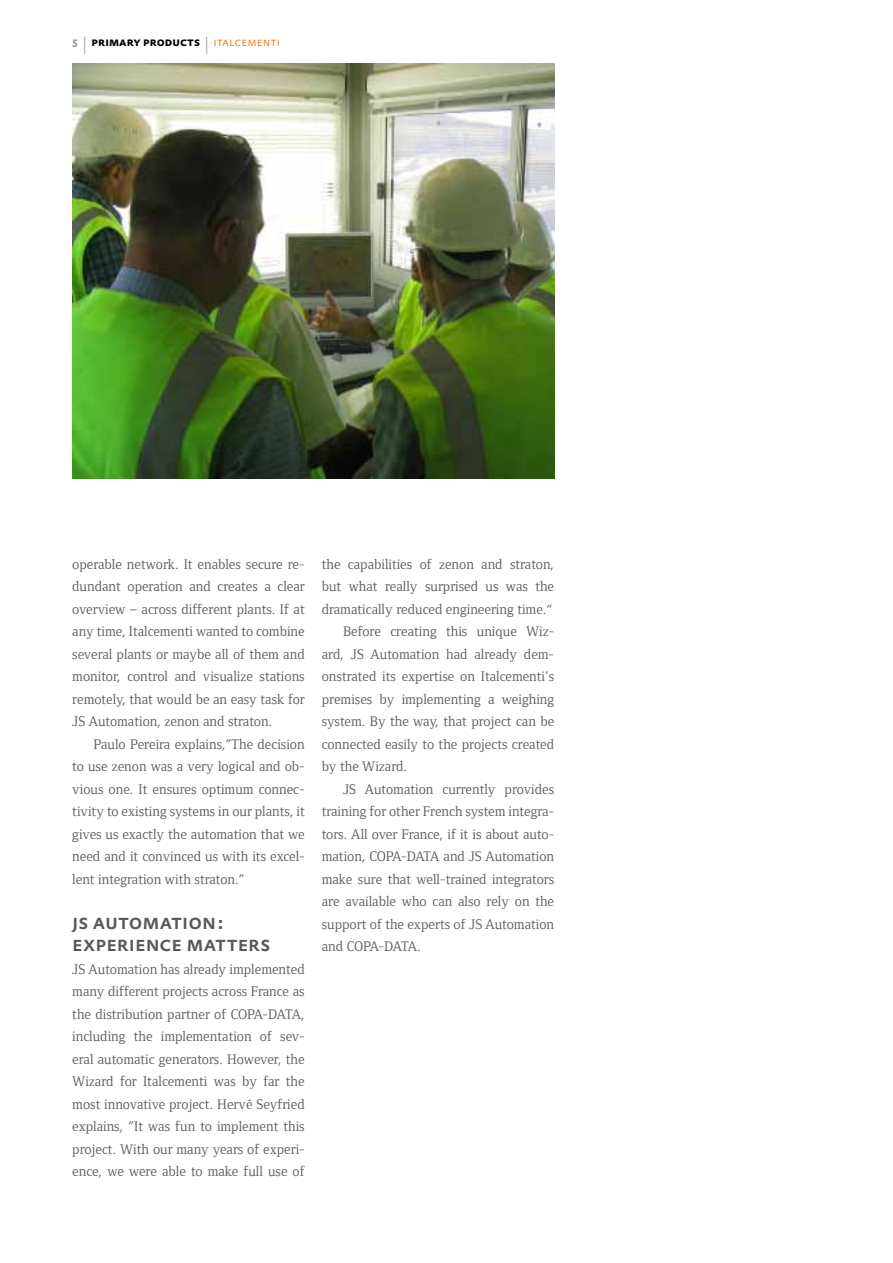
<style>
.page{position:relative;width:893px;height:1263px;background:#fff}
.page>*{position:absolute;margin:0;border:0;box-sizing:border-box;transform-origin:0 0}
.t1{font:500 21px/22.5px "DTL Prokyon TOT Caps";color:#58585a}
.t2{font:14.25px/22.5px "Foundry Form Serif";color:#58585a;text-align:justify}
.t3{font:14.25px "Foundry Form Serif";letter-spacing:-.04em;color:#58585a}
.t4{font:700 12px "DTL Prokyon TOT Caps";letter-spacing:.005em;color:#000}
.s1{color:#9c9e9f}
.s2{font-weight:300;font-size:24px;color:#9c9e9f}
.s3{font-weight:300;color:#ec7405}
</style>
<div class="page">
<img style="left:72px;top:64px;width:482px;height:415px">
<p class="t4" style="left:72px;top:34px;width:209px"><span class="s1">5</span> <span class="s2">I</span> primary products <span class="s2">I</span> <span class="s3">italcementi</span></p>
<p class="t2" style="left:72px;top:553px;width:234px">operable network. It enables secure re&shy;dundant operation and creates a clear overview – across different plants. If at any time, Italcementi wanted to combine several plants or maybe all of them and monitor, control and visualize stations remotely, that would be an easy task for JS Automation, zenon and straton.</p>
<p class="t2" style="left:72px;top:733px;width:234px;text-indent:21px">Paulo Pereira explains,”The decision to use zenon was a very logical and ob&shy;vious one. It ensures optimum connec&shy;tivity to existing systems in our plants, it gives us exactly the automation that we need and it convinced us with its excel&shy;lent integration with straton.”</p>
<h1 class="t1" style="left:72px;top:910px;width:200px">js automation: experience matters</h1>
<p class="t2" style="left:72px;top:958px;width:234px">JS Automation has already implemented many different projects across France as the distribution partner of COPA-DATA, including the implementation of sev&shy;eral automatic generators. However, the Wizard for Italcementi was by far the most innovative project. Hervé Seyfried explains, ”It was fun to implement this project. With our many years of experi&shy;ence, we were able to make full use of</p>
<p class="t2" style="left:322px;top:553px;width:234px">the capabilities of zenon and straton,</p>
<p class="t2" style="left:322px;top:575px;width:234px">but what really surprised us was the</p>
<p class="t2" style="left:322px;top:598px;width:232px">dramatically reduced engineering time.“</p>
<p class="t2" style="left:343px;top:620px;width:213px">Before creating this unique Wiz-</p>
<p class="t2" style="left:322px;top:643px;width:234px">ard, JS Automation had already dem-</p>
<p class="t2" style="left:322px;top:665px;width:234px">onstrated its expertise on Italcementi’s</p>
<p class="t2" style="left:322px;top:688px;width:234px">premises by implementing a weighing</p>
<p class="t2" style="left:322px;top:710px;width:234px">system. By the way, that project can be</p>
<p class="t2" style="left:322px;top:733px;width:234px">connected easily to the projects created</p>
<p class="t2" style="left:322px;top:755px;width:87px">by the Wizard.</p>
<p class="t2" style="left:343px;top:778px;width:213px">JS Automation currently provides</p>
<p class="t2" style="left:322px;top:800px;width:234px">training for other French system integra-</p>
<p class="t2" style="left:322px;top:823px;width:234px">tors. All over France, if it is about auto-</p>
<p class="t2" style="left:322px;top:845px;width:234px">mation, COPA-DATA and JS Automation</p>
<p class="t2" style="left:322px;top:868px;width:234px">make sure that well-trained integrators</p>
<p class="t2" style="left:322px;top:890px;width:234px">are available who can also rely on the</p>
<p class="t2" style="left:322px;top:913px;width:234px">support of the experts of JS Automation</p>
<p class="t3" style="left:322px;top:939px;width:100px">and COPA-DATA.</p>
</div>
